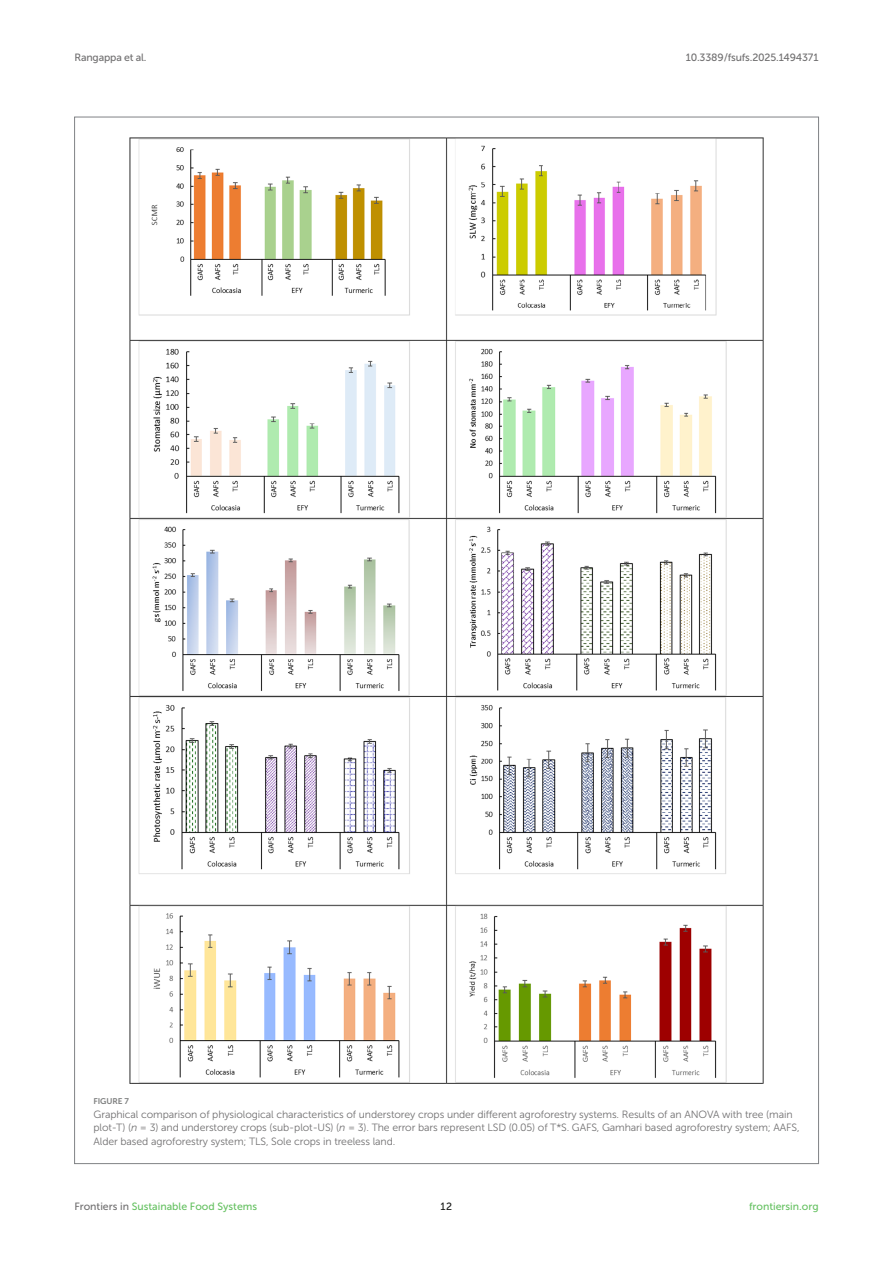
<style>
.page{position:relative;width:893px;height:1263px;background:#fff}
.page>*{position:absolute;margin:0;border:0;box-sizing:border-box;transform-origin:0 0}
.FIG_LEG{font:10.5px/13.5px "Museo Sans 300";letter-spacing:-.01em;color:#706f70}
.t1{font:10.5px "Museo Sans 500";color:#65c161}
.t2{font:10.5px "Museo Sans 500";letter-spacing:-.015em;color:#706f70}
.t3{font:10.5px "Museo Sans 500";color:#1b1c1b}
.FIG_HD{font:8.25px "Museo Sans 700";letter-spacing:-.01em;color:#7e7f7f}
.s1{font-style:italic}
.s2{color:#706f70}
</style>
<div class="page">
<img style="left:129px;top:137px;width:635px;height:947px">
<p class="t2" style="left:74px;top:51px;width:74px">Rangappa et al.</p>
<p class="t2" style="left:686px;top:51px;width:134px">10.3389/fsufs.2025.1494371</p>
<p class="FIG_HD" style="left:94px;top:1097px;width:37px">FIGURE 7</p>
<p class="FIG_LEG" style="left:94px;top:1107px;width:708px">Graphical comparison of physiological characteristics of understorey crops under different agroforestry systems. Results of an ANOVA with tree (main plot-T) (<span class="s1">n</span> = 3) and understorey crops (sub-plot-US) (<span class="s1">n</span> = 3). The error bars represent LSD (0.05) of T*S. GAFS, Gamhari based agroforestry system; AAFS,<br>Alder based agroforestry system; TLS, Sole crops in treeless land.</p>
<p class="t1" style="left:74px;top:1200px;width:184px"><span class="s2">Frontiers in</span> Sustainable Food Systems</p>
<p class="t3" style="left:441px;top:1200px;width:13px">12</p>
<p class="t1" style="left:749px;top:1200px;width:71px">frontiersin.org</p>
</div>
